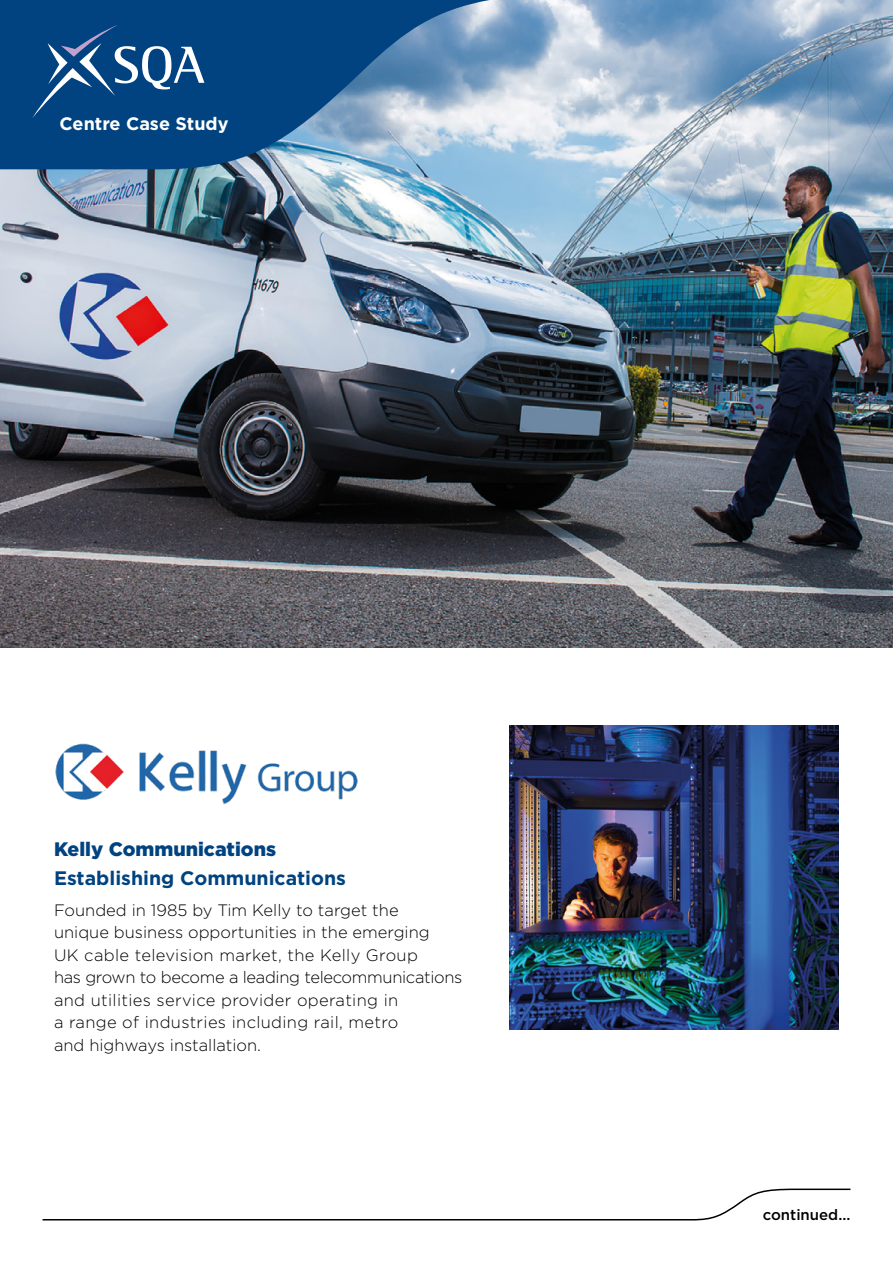
<style>
.page{position:relative;width:893px;height:1263px;background:#fff}
.page>*{position:absolute;margin:0;border:0;box-sizing:border-box;transform-origin:0 0}
.t1{font:700 19.5px "Gotham";color:#004380}
.t2{font:900 19.5px "Gotham";color:#004380}
.t3{font:700 18px "Gotham";color:#fff}
.t4{font:300 16.5px/22.5px "Gotham";color:#000}
.t5{font:500 15px "Gotham";color:#000}
</style>
<div class="page">
<img style="left:0;top:0;width:893px;height:648px">
<svg style="left:0;top:0;width:490px;height:169px;background:#346a9b"></svg>
<svg style="left:32px;top:25px;width:172px;height:93px;background:#215b90"></svg>
<img style="left:55px;top:743px;width:303px;height:62px">
<img style="left:510px;top:725px;width:329px;height:305px">
<svg style="left:42px;top:1188px;width:809px;height:33px"></svg>
<p class="t3" style="left:60px;top:113px;width:170px">Centre Case Study</p>
<h3 class="t2" style="left:54px;top:838px;width:224px">Kelly Communications</h3>
<p class="t1" style="left:54px;top:866px;width:294px">Establishing Communications</p>
<p class="t4" style="left:54px;top:898px;width:410px">Founded in 1985 by Tim Kelly to target the<br>unique business opportunities in the emerging<br>UK cable television market, the Kelly Group<br>has grown to become a leading telecommunications and utilities service provider operating in<br>a range of industries including rail, metro<br>and highways installation.</p>
<p class="t5" style="left:763px;top:1206px;width:89px">continued...</p>
</div>
